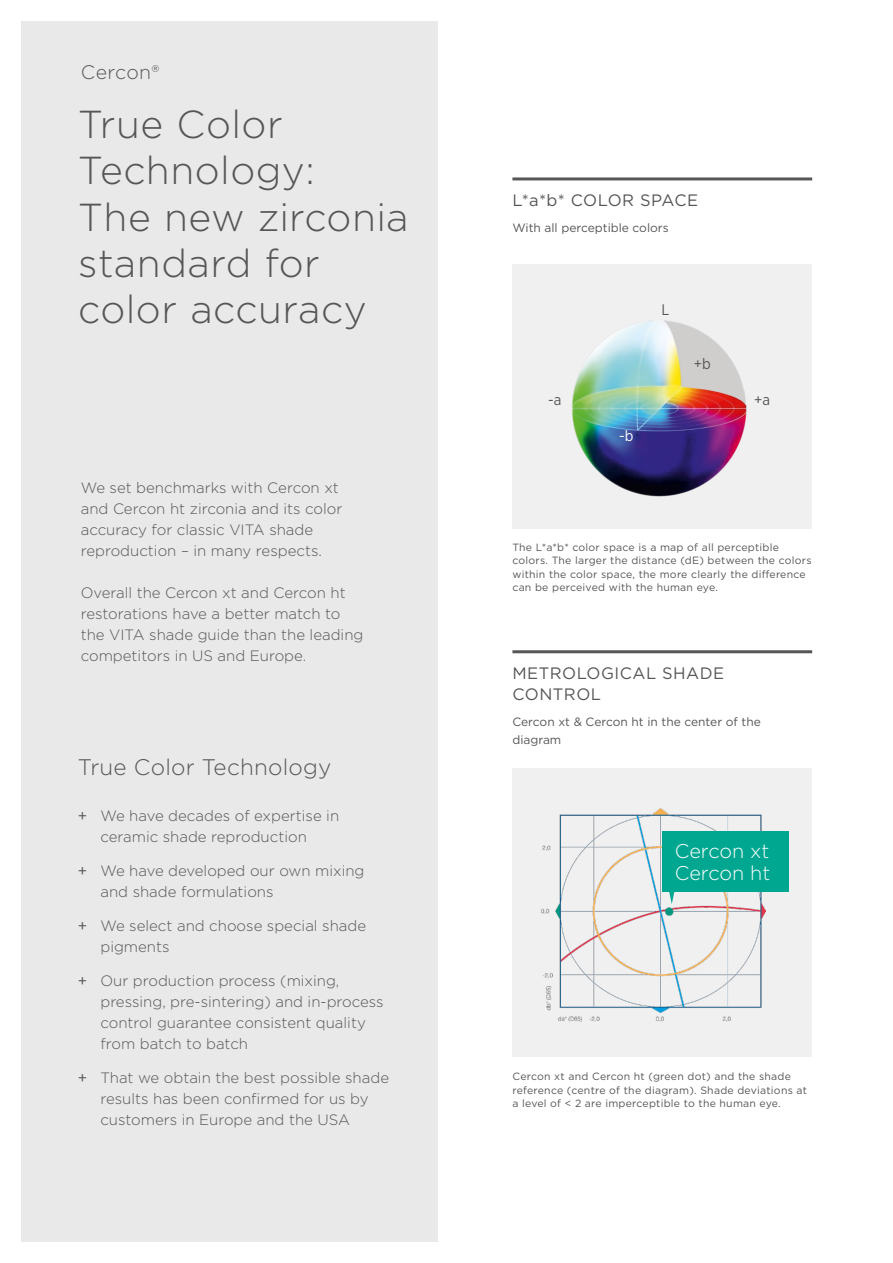
<style>
.page{position:relative;width:893px;height:1263px;background:#fff}
.page>*{position:absolute;margin:0;border:0;box-sizing:border-box;transform-origin:0 0}
.t1{font:300 39px/46.5px "Gotham";letter-spacing:.01em;color:#565656}
.t2{font:300 22.5px "Gotham";letter-spacing:.01em;color:#565656}
.t3{font:300 19.8px/22.5px "Gotham";letter-spacing:-.005em;color:#fff}
.t4{font:300 19.5px "Gotham";letter-spacing:.02em;color:#565656}
.t5{font:16.5px/21px "Gotham";letter-spacing:.03em;color:#565656}
.t6{font:15.15px "Gotham Narrow";color:#565656}
.t7{font:15.15px "Gotham Narrow";color:#fff}
.t8{font:300 15px/21px "Gotham";color:#565656}
.t9{font:12px/18px "Gotham";color:#565656}
.t10{font:10.5px/13.5px "Gotham";letter-spacing:.025em;color:#565656}
.s1{font-weight:400}
</style>
<div class="page">
<div style="left:512px;top:264px;width:300px;height:265px;background:#f0f0f0"></div>
<div style="left:512px;top:768px;width:300px;height:288px;background:#f0f0f0"></div>
<div style="left:21px;top:21px;width:416px;height:1221px;background:#e9e9e9"></div>
<img style="left:541px;top:808px;width:225px;height:214px">
<img style="left:572px;top:320px;width:175px;height:177px">
<div style="left:662px;top:831px;width:127px;height:60px;background:#00a790"></div>
<svg style="left:669px;top:891px;width:6px;height:13px"></svg>
<hr style="left:512px;top:177px;width:300px;height:3px;background:#565656">
<hr style="left:512px;top:650px;width:300px;height:3px;background:#565656">
<h3 class="t4" style="left:81px;top:60px;width:80px">Cercon®</h3>
<h1 class="t1" style="left:78px;top:99px;width:332px">True Color<br>Technology:<br>The new zirconia standard for color accuracy</h1>
<p class="t8" style="left:81px;top:476px;width:263px">We set benchmarks with Cercon xt and Cercon ht zirconia and its color accuracy for classic VITA shade reproduction – in many respects.</p>
<p class="t8" style="left:81px;top:581px;width:284px">Overall the Cercon xt and Cercon ht restorations have a better match to the VITA shade guide than the leading competitors in US and Europe.</p>
<h2 class="t2" style="left:78px;top:753px;width:255px">True Color Technology</h2>
<p class="t8" style="left:100px;top:805px;width:240px;text-indent:-22px"><span class="s1">+</span> We have decades of expertise in ceramic shade reproduction</p>
<p class="t8" style="left:100px;top:860px;width:266px;text-indent:-22px"><span class="s1">+</span> We have developed our own mixing and shade formulations</p>
<p class="t8" style="left:100px;top:915px;width:267px;text-indent:-22px"><span class="s1">+</span> We select and choose special shade pigments</p>
<p class="t8" style="left:100px;top:969px;width:285px;text-indent:-22px"><span class="s1">+</span> Our production process (mixing, pressing, pre-sintering) and in-process control guarantee consistent quality from batch to batch</p>
<p class="t8" style="left:100px;top:1066px;width:290px;text-indent:-22px"><span class="s1">+</span> That we obtain the best possible shade results has been confirmed for us by customers in Europe and the USA</p>
<p class="t5" style="left:512px;top:189px;width:187px">L*a*b* COLOR SPACE</p>
<p class="t9" style="left:512px;top:219px;width:158px">With all perceptible colors</p>
<p class="t6" style="left:661px;top:300px;width:9px">L</p>
<p class="t6" style="left:694px;top:354px;width:18px">+b</p>
<p class="t6" style="left:548px;top:390px;width:15px">-a</p>
<p class="t6" style="left:754px;top:390px;width:17px">+a</p>
<p class="t7" style="left:619px;top:426px;width:16px">-b</p>
<p class="t10" style="left:512px;top:540px;width:301px">The L*a*b* color space is a map of all perceptible colors. The larger the distance (dE) between the colors within the color space, the more clearly the difference can be perceived with the human eye.</p>
<p class="t5" style="left:512px;top:662px;width:213px">METROLOGICAL SHADE<br>CONTROL</p>
<p class="t9" style="left:512px;top:713px;width:250px">Cercon xt &amp; Cercon ht in the center of the diagram</p>
<h3 class="t3" style="left:675px;top:839px;width:97px">Cercon xt<br>Cercon ht</h3>
<p class="t10" style="left:512px;top:1069px;width:296px">Cercon xt and Cercon ht (green dot) and the shade reference (centre of the diagram). Shade deviations at a level of &lt; 2 are imperceptible to the human eye.</p>
</div>
